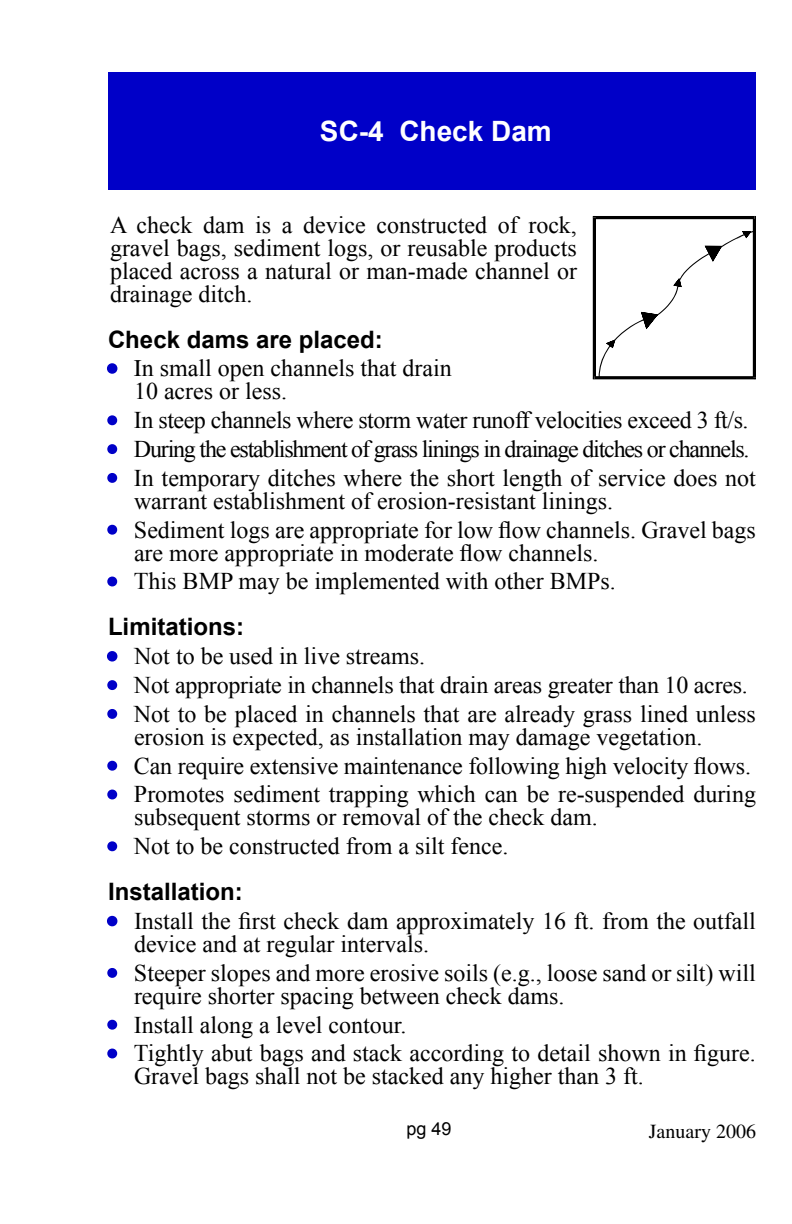
<style>
.page{position:relative;width:792px;height:1224px;background:#fff}
.page>*{position:absolute;margin:0;border:0;box-sizing:border-box;transform-origin:0 0}
.t1{font:700 28px "Arial";color:#fff}
.t2{font:24px/23px "Times New Roman";color:#000}
.t3{font:24px "Times New Roman";letter-spacing:-.05em;color:#000}
.t4{font:24px "Times New Roman";letter-spacing:-.02em;color:#000}
.t5{font:700 24px "Arial";color:#000}
.t6{font:20px "Times";color:#000}
.t7{font:18px "Arial";color:#000}
.s1{font-family:"Times";color:#0000c8}
.s2{font-family:"Times"}
.s3{color:#0000c8}
</style>
<div class="page">
<div style="left:108px;top:72px;width:648px;height:118px;background:#0000c8"></div>
<div style="left:107px;top:363px;width:10px;height:11px;border:4px solid #0000c8;border-radius:50%"></div>
<svg style="left:107px;top:415px;width:11px;height:11px"></svg>
<svg style="left:107px;top:444px;width:11px;height:10px"></svg>
<svg style="left:107px;top:473px;width:11px;height:10px"></svg>
<svg style="left:107px;top:524px;width:11px;height:11px"></svg>
<svg style="left:107px;top:576px;width:11px;height:11px"></svg>
<div style="left:107px;top:651px;width:10px;height:11px;border:4px solid #0000c8;border-radius:50%"></div>
<svg style="left:107px;top:680px;width:11px;height:10px"></svg>
<svg style="left:107px;top:709px;width:11px;height:10px"></svg>
<svg style="left:107px;top:760px;width:11px;height:11px"></svg>
<svg style="left:107px;top:789px;width:11px;height:11px"></svg>
<svg style="left:107px;top:841px;width:11px;height:11px"></svg>
<div style="left:107px;top:916px;width:10px;height:10px;border:4px solid #0000c8;border-radius:50%"></div>
<svg style="left:107px;top:968px;width:11px;height:10px"></svg>
<svg style="left:107px;top:1019px;width:11px;height:11px"></svg>
<svg style="left:107px;top:1048px;width:11px;height:11px"></svg>
<svg style="left:593px;top:216px;width:163px;height:163px"></svg>
<p class="t1" style="left:320px;top:116px;width:233px">SC-4 Check Dam</p>
<p class="t2" style="left:110px;top:213px;width:468px;text-align:justify">A check dam is a device constructed of rock, gravel bags, sediment logs, or reusable products placed across a natural or man-made channel or drainage ditch.</p>
<p class="t5" style="left:108px;top:326px;width:276px">Check dams are placed:</p>
<p class="t2" style="left:134px;top:357px;width:319px;text-indent:-26px"><span class="s1">•</span> <span class="s2">I</span>n small open channels that drain<br>10 acres or less.</p>
<p class="t4" style="left:108px;top:406px;width:642px"><span class="s3">•</span> In steep channels where storm water runoff velocities exceed 3 ft/s.</p>
<p class="t3" style="left:108px;top:435px;width:643px"><span class="s3">•</span> During the establishment of grass linings in drainage ditches or channels.</p>
<p class="t2" style="left:134px;top:466px;width:624px;text-indent:-26px"><span class="s3">•</span> In temporary ditches where the short length of service does not warrant establishment of erosion-resistant linings.</p>
<p class="t2" style="left:134px;top:518px;width:623px;text-indent:-26px"><span class="s3">•</span> Sediment logs are appropriate for low flow channels. Gravel bags are more appropriate in moderate flow channels.</p>
<p class="t2" style="left:108px;top:570px;width:509px"><span class="s3">•</span> This BMP may be implemented with other BMPs.</p>
<p class="t5" style="left:108px;top:614px;width:138px">Limitations:</p>
<p class="t2" style="left:108px;top:644px;width:319px"><span class="s1">•</span> Not to be used in live streams.</p>
<p class="t2" style="left:108px;top:673px;width:641px"><span class="s3">•</span> Not appropriate in channels that drain areas greater than 10 acres.</p>
<p class="t2" style="left:134px;top:702px;width:623px;text-indent:-26px"><span class="s3">•</span> Not to be placed in channels that are already grass lined unless erosion is expected, as installation may damage vegetation.</p>
<p class="t2" style="left:108px;top:754px;width:645px"><span class="s3">•</span> Can require extensive maintenance following high velocity flows.</p>
<p class="t2" style="left:134px;top:783px;width:624px;text-indent:-26px"><span class="s3">•</span> Promotes sediment trapping which can be re-suspended during subsequent storms or removal of the check dam.</p>
<p class="t2" style="left:108px;top:834px;width:402px"><span class="s3">•</span> Not to be constructed from a silt fence.</p>
<p class="t5" style="left:108px;top:878px;width:136px">Installation:</p>
<p class="t2" style="left:134px;top:909px;width:623px;text-indent:-26px"><span class="s1">•</span> Install the first check dam approximately 16 ft. from the outfall device and at regular intervals.</p>
<p class="t2" style="left:134px;top:961px;width:623px;text-indent:-26px"><span class="s3">•</span> Steeper slopes and more erosive soils (e.g., loose sand or silt) will require shorter spacing between check dams.</p>
<p class="t2" style="left:108px;top:1013px;width:300px"><span class="s3">•</span> Install along a level contour.</p>
<p class="t2" style="left:134px;top:1042px;width:623px;text-indent:-26px"><span class="s3">•</span> Tightly abut bags and stack according to detail shown in figure.<br>Gravel bags shall not be stacked any higher than 3 ft.</p>
<p class="t7" style="left:407px;top:1119px;width:47px">pg 49</p>
<p class="t6" style="left:649px;top:1120px;width:109px">January 2006</p>
</div>
